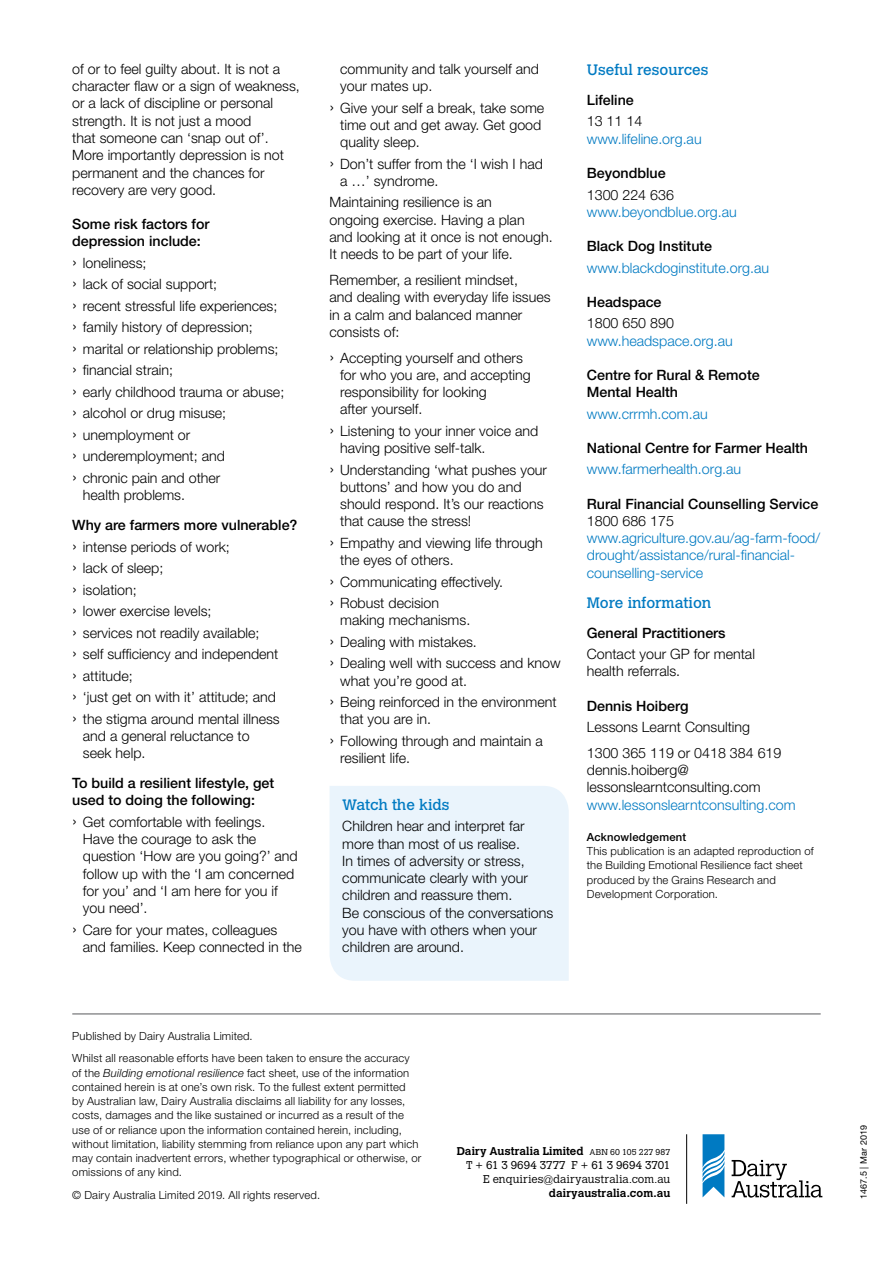
<style>
.page{position:relative;width:893px;height:1263px;background:#fff}
.page>*{position:absolute;margin:0;border:0;box-sizing:border-box;transform-origin:0 0}
.t1{font:15px "Calvert MT Std";color:#007ac2}
.t2{font:300 14.25px/17.2px "Helvetica Neue LT Std";color:#000}
.t3{font:500 14.25px/17.2px "Helvetica Neue LT Std";color:#000}
.t4{font:300 14.25px/17.2px "Helvetica Neue LT Std";color:#007ac2}
.t5{font:300 11.25px/14.2px "Helvetica Neue LT Std";letter-spacing:.015em;color:#000}
.t6{font:300 11.25px "Calvert MT Std";letter-spacing:.015em;color:#000}
.t7{font:700 11.25px "Calvert MT Std";letter-spacing:.01em;color:#000}
.t8{font:500 11.25px "Helvetica Neue LT Std";letter-spacing:.015em;color:#000}
.t9{font:9px "Helvetica Neue LT Std";letter-spacing:.01em;color:#000}
.s1{font-size:18px}
.s2{font-weight:500}
.s3{font-style:italic}
.s4{font-weight:300;font-size:8.4px}
</style>
<div class="page">
<hr style="left:686px;top:1134px;width:1px;height:70px;background:#000">
<svg style="left:732px;top:1160px;width:90px;height:37px"></svg>
<svg style="left:703px;top:1134px;width:21px;height:63px"></svg>
<hr style="left:72px;top:1014px;width:749px;height:1px;background:#58595b">
<div style="left:330px;top:786px;width:239px;height:195px;background:#eaf4fc"></div>
<p class="t2" style="left:72px;top:60px;width:229px">of or to feel guilty about. It is not a character flaw or a sign of weakness, or a lack of discipline or personal strength. It is not just a mood<br>that someone can ‘snap out of’.<br>More importantly depression is not permanent and the chances for recovery are very good.</p>
<p class="t3" style="left:72px;top:215px;width:139px">Some risk factors for depression include:</p>
<p class="t2" style="left:72px;top:252px;width:214px;line-height:21.5px"><span class="s1">›</span> loneliness;<br><span class="s1">›</span> lack of social support;<br><span class="s1">›</span> recent stressful life experiences; <span class="s1">›</span> family history of depression;<br><span class="s1">›</span> marital or relationship problems; <span class="s1">›</span> financial strain;<br><span class="s1">›</span> early childhood trauma or abuse; <span class="s1">›</span> alcohol or drug misuse;<br><span class="s1">›</span> unemployment or<br><span class="s1">›</span> underemployment; and<br><span class="s1">›</span> chronic pain and other</p>
<p class="t2" style="left:83px;top:486px;width:104px">health problems.</p>
<p class="t2" style="left:72px;top:514px;width:227px;line-height:21.5px"><span class="s2">Why are farmers more vulnerable? </span><span class="s1">›</span> intense periods of work;<br><span class="s1">›</span> lack of sleep;<br><span class="s1">›</span> isolation;<br><span class="s1">›</span> lower exercise levels;<br><span class="s1">›</span> services not readily available;<br><span class="s1">›</span> self sufficiency and independent<br><span class="s1">›</span> attitude;<br><span class="s1">›</span> ‘just get on with it’ attitude; and<br><span class="s1">›</span> the stigma around mental illness</p>
<p class="t2" style="left:83px;top:727px;width:168px">and a general reluctance to seek help.</p>
<p class="t3" style="left:72px;top:774px;width:203px">To build a resilient lifestyle, get used to doing the following:</p>
<p class="t2" style="left:83px;top:813px;width:216px;text-indent:-11px"><span class="s1">›</span> Get comfortable with feelings.<br>Have the courage to ask the question ‘How are you going?’ and follow up with the ‘I am concerned for you’ and ‘I am here for you if you need’.</p>
<p class="t2" style="left:83px;top:921px;width:221px;text-indent:-11px"><span class="s1">›</span> Care for your mates, colleagues and families. Keep connected in the</p>
<p class="t2" style="left:340px;top:60px;width:200px">community and talk yourself and your mates up.</p>
<p class="t2" style="left:340px;top:99px;width:206px;text-indent:-11px"><span class="s1">›</span> Give your self a break, take some time out and get away. Get good quality sleep.</p>
<p class="t2" style="left:340px;top:155px;width:204px;text-indent:-11px"><span class="s1">›</span> Don’t suffer from the ‘I wish I had a …’ syndrome.</p>
<p class="t2" style="left:330px;top:193px;width:225px">Maintaining resilience is an<br>ongoing exercise. Having a plan<br>and looking at it once is not enough.<br>It needs to be part of your life.</p>
<p class="t2" style="left:330px;top:271px;width:223px">Remember, a resilient mindset,<br>and dealing with everyday life issues in a calm and balanced manner consists of:</p>
<p class="t2" style="left:340px;top:348px;width:192px;text-indent:-11px"><span class="s1">›</span> Accepting yourself and others for who you are, and accepting responsibility for looking<br>after yourself.</p>
<p class="t2" style="left:340px;top:422px;width:200px;text-indent:-11px"><span class="s1">›</span> Listening to your inner voice and having positive self-talk.</p>
<p class="t2" style="left:340px;top:460px;width:208px;text-indent:-11px"><span class="s1">›</span> Understanding ‘what pushes your buttons’ and how you do and should respond. It’s our reactions that cause the stress!</p>
<p class="t2" style="left:340px;top:534px;width:204px;text-indent:-11px"><span class="s1">›</span> Empathy and viewing life through the eyes of others.</p>
<p class="t2" style="left:330px;top:570px;width:175px;line-height:21.5px"><span class="s1">›</span> Communicating effectively. <span class="s1">›</span> Robust decision</p>
<p class="t2" style="left:330px;top:609px;width:233px;line-height:21.5px;text-indent:11px">making mechanisms.<br><span class="s1">›</span> Dealing with mistakes.<br><span class="s1">›</span> Dealing well with success and know</p>
<p class="t2" style="left:330px;top:669px;width:229px;line-height:21.5px;text-indent:11px">what you’re good at.<br><span class="s1">›</span> Being reinforced in the environment</p>
<p class="t2" style="left:330px;top:708px;width:215px;line-height:21.5px;text-indent:11px">that you are in.<br><span class="s1">›</span> Following through and maintain a</p>
<p class="t2" style="left:340px;top:749px;width:71px">resilient life.</p>
<p class="t1" style="left:342px;top:796px;width:109px">Watch the kids</p>
<p class="t2" style="left:342px;top:817px;width:212px">Children hear and interpret far more than most of us realise.<br>In times of adversity or stress, communicate clearly with your children and reassure them.<br>Be conscious of the conversations you have with others when your children are around.</p>
<p class="t1" style="left:587px;top:61px;width:123px">Useful resources</p>
<p class="t3" style="left:587px;top:91px;width:48px">Lifeline</p>
<p class="t2" style="left:587px;top:112px;width:57px">13 11 14</p>
<p class="t4" style="left:587px;top:130px;width:116px">www.lifeline.org.au</p>
<p class="t3" style="left:587px;top:164px;width:80px">Beyondblue</p>
<p class="t2" style="left:587px;top:185px;width:89px">1300 224 636</p>
<p class="t4" style="left:587px;top:203px;width:151px">www.beyondblue.org.au</p>
<p class="t3" style="left:587px;top:237px;width:127px">Black Dog Institute</p>
<p class="t4" style="left:587px;top:259px;width:184px">www.blackdoginstitute.org.au</p>
<p class="t3" style="left:587px;top:293px;width:76px">Headspace</p>
<p class="t2" style="left:587px;top:314px;width:89px">1800 650 890</p>
<p class="t4" style="left:587px;top:332px;width:148px">www.headspace.org.au</p>
<p class="t3" style="left:587px;top:366px;width:174px">Centre for Rural &amp; Remote<br>Mental Health</p>
<p class="t4" style="left:587px;top:405px;width:122px">www.crrmh.com.au</p>
<p class="t3" style="left:587px;top:439px;width:223px">National Centre for Farmer Health</p>
<p class="t4" style="left:587px;top:460px;width:156px">www.farmerhealth.org.au</p>
<p class="t3" style="left:587px;top:495px;width:233px">Rural Financial Counselling Service</p>
<p class="t2" style="left:587px;top:512px;width:89px">1800 686 175</p>
<p class="t4" style="left:587px;top:529px;width:235px">www.agriculture.gov.au/ag-farm-food/ drought/assistance/rural-financial&shy;counselling-service</p>
<p class="t1" style="left:587px;top:594px;width:126px">More information</p>
<p class="t3" style="left:587px;top:624px;width:140px">General Practitioners</p>
<p class="t2" style="left:587px;top:645px;width:170px">Contact your GP for mental health referrals.</p>
<p class="t3" style="left:587px;top:697px;width:103px">Dennis Hoiberg</p>
<p class="t2" style="left:587px;top:714px;width:196px;line-height:25.8px">Lessons Learnt Consulting<br>1300 365 119 or 0418 384 619</p>
<p class="t2" style="left:587px;top:761px;width:175px">dennis.hoiberg@ lessonslearntconsulting.com</p>
<p class="t4" style="left:587px;top:796px;width:210px">www.lessonslearntconsulting.com</p>
<p class="t8" style="left:587px;top:830px;width:101px">Acknowledgement</p>
<p class="t5" style="left:587px;top:844px;width:228px">This publication is an adapted reproduction of the Building Emotional Resilience fact sheet produced by the Grains Research and Development Corporation.</p>
<p class="t5" style="left:72px;top:1024px;width:339px;line-height:22.8px">Published by Dairy Australia Limited.<br>Whilst all reasonable efforts have been taken to ensure the accuracy</p>
<p class="t5" style="left:72px;top:1065px;width:351px">of the <span class="s3">Building emotional resilience</span> fact sheet, use of the information contained herein is at one’s own risk. To the fullest extent permitted<br>by Australian law, Dairy Australia disclaims all liability for any losses, costs, damages and the like sustained or incurred as a result of the use of or reliance upon the information contained herein, including, without limitation, liability stemming from reliance upon any part which may contain inadvertent errors, whether typographical or otherwise, or omissions of any kind.</p>
<p class="t5" style="left:72px;top:1188px;width:249px">© Dairy Australia Limited 2019. All rights reserved.</p>
<p class="t7" style="left:457px;top:1143px;width:215px">Dairy Australia Limited <span class="s4">ABN 60 105 227 987</span></p>
<p class="t6" style="left:483px;top:1172px;width:189px">E enquiries@dairyaustralia.com.au</p>
<p class="t7" style="left:549px;top:1185px;width:123px">dairyaustralia.com.au</p>
<p class="t6" style="left:466px;top:1158px;width:206px">T + 61 3 9694 3777 F + 61 3 9694 3701</p>
<p class="t9" style="left:858px;top:1199px;width:76px;rotate:-90deg">1467.5 | Mar 2019</p>
</div>
